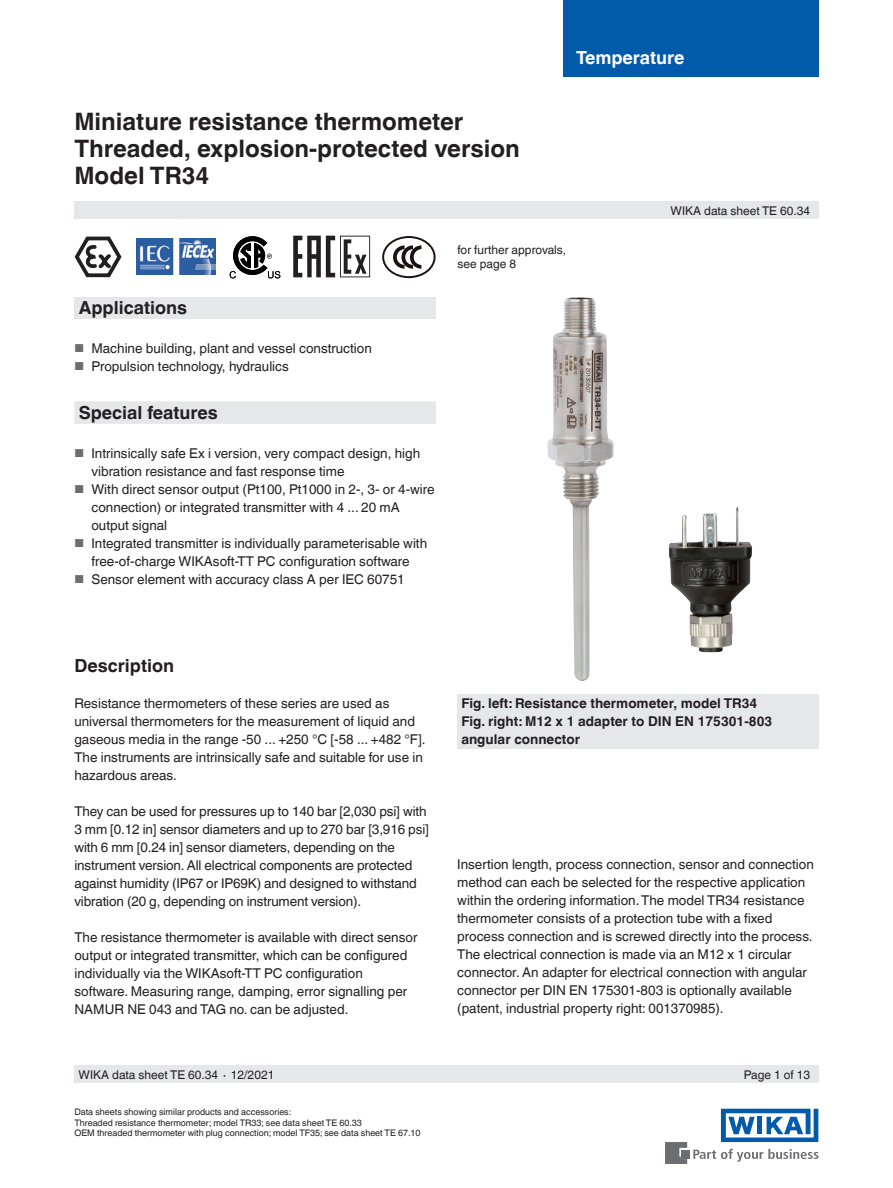
<style>
.page{position:relative;width:893px;height:1188px;background:#fff}
.page>*{position:absolute;margin:0;border:0;box-sizing:border-box;transform-origin:0 0}
.t1{font:700 24px/27px "Helvetica World";color:#231f20}
.t2{font:700 18px "Helvetica World";color:#231f20}
.t3{font:700 18px "Helvetica World";color:#fff}
.t4{font:13.5px/18px "Helvetica World";color:#231f20}
.t5{font:700 13.5px/18px "Helvetica World";color:#231f20}
.t6{font:12px/13.5px "Helvetica World";color:#231f20}
.t7{font:9px/10.5px "Helvetica World";color:#231f20}
.s1{font-size:11.55px;color:#6c6d70}
</style>
<div class="page">
<div style="left:74px;top:297px;width:362px;height:22px;background:#e6e7e9"></div>
<div style="left:74px;top:202px;width:745px;height:17px;background:#e6e7e9"></div>
<svg style="left:693px;top:1149px;width:126px;height:13px"></svg>
<div style="left:682px;top:1150px;width:8px;height:8px;background:#6c6d70"></div>
<svg style="left:665px;top:1142px;width:22px;height:22px"></svg>
<svg style="left:721px;top:1109px;width:97px;height:33px"></svg>
<div style="left:563px;top:0;width:256px;height:77px;background:#015aaa"></div>
<div style="left:74px;top:1066px;width:744px;height:17px;background:#e6e7e9"></div>
<div style="left:457px;top:694px;width:361px;height:54px;background:#e6e7e9"></div>
<div style="left:74px;top:401px;width:362px;height:23px;background:#e6e7e9"></div>
<img style="left:547px;top:297px;width:67px;height:384px">
<img style="left:669px;top:507px;width:83px;height:145px">
<svg style="left:74px;top:236px;width:48px;height:42px"></svg>
<img style="left:136px;top:239px;width:79px;height:36px">
<svg style="left:230px;top:236px;width:50px;height:42px"></svg>
<svg style="left:293px;top:236px;width:77px;height:41px"></svg>
<svg style="left:382px;top:236px;width:54px;height:42px"></svg>
<h2 class="t3" style="left:576px;top:47px;width:110px">Temperature</h2>
<h1 class="t1" style="left:74px;top:108px;width:447px">Miniature resistance thermometer<br>Threaded, explosion-protected version<br>Model TR34</h1>
<h2 class="t2" style="left:79px;top:297px;width:110px">Applications</h2>
<p class="t4" style="left:74px;top:339px;width:299px"><span class="s1">■</span> Machine building, plant and vessel construction</p>
<p class="t4" style="left:74px;top:357px;width:216px"><span class="s1">■</span> Propulsion technology, hydraulics</p>
<h2 class="t2" style="left:79px;top:402px;width:141px">Special features</h2>
<p class="t4" style="left:91px;top:444px;width:330px;text-indent:-17px"><span class="s1">■</span> Intrinsically safe Ex i version, very compact design, high vibration resistance and fast response time</p>
<p class="t4" style="left:91px;top:480px;width:345px;text-indent:-17px"><span class="s1">■</span> With direct sensor output (Pt100, Pt1000 in 2-, 3- or 4-wire connection) or integrated transmitter with 4 ... 20 mA output signal</p>
<p class="t4" style="left:74px;top:534px;width:354px;text-align:center"><span class="s1">■</span> Integrated transmitter is individually parameterisable with free-of-charge WIKAsoft-TT PC configuration software</p>
<p class="t4" style="left:74px;top:570px;width:332px"><span class="s1">■</span> Sensor element with accuracy class A per IEC 60751</p>
<p class="t6" style="left:458px;top:243px;width:110px">for further approvals, see page 8</p>
<p class="t6" style="left:671px;top:204px;width:141px">WIKA data sheet TE 60.34</p>
<h2 class="t2" style="left:74px;top:655px;width:101px">Description</h2>
<p class="t4" style="left:74px;top:694px;width:353px">Resistance thermometers of these series are used as universal thermometers for the measurement of liquid and gaseous media in the range -50 ... +250 °C [-58 ... +482 °F].<br>The instruments are intrinsically safe and suitable for use in hazardous areas.</p>
<p class="t4" style="left:74px;top:802px;width:356px">They can be used for pressures up to 140 bar [2,030 psi] with 3 mm [0.12 in] sensor diameters and up to 270 bar [3,916 psi] with 6 mm [0.24 in] sensor diameters, depending on the instrument version. All electrical components are protected against humidity (IP67 or IP69K) and designed to withstand vibration (20 g, depending on instrument version).</p>
<p class="t4" style="left:74px;top:928px;width:345px">The resistance thermometer is available with direct sensor output or integrated transmitter, which can be configured individually via the WIKAsoft-TT PC configuration software. Measuring range, damping, error signalling per NAMUR NE 043 and TAG no. can be adjusted.</p>
<p class="t5" style="left:461px;top:694px;width:312px">Fig. left: Resistance thermometer, model TR34<br>Fig. right: M12 x 1 adapter to DIN EN 175301-803 angular connector</p>
<p class="t4" style="left:457px;top:856px;width:358px">Insertion length, process connection, sensor and connection method can each be selected for the respective application within the ordering information. The model TR34 resistance thermometer consists of a protection tube with a fixed process connection and is screwed directly into the process.<br>The electrical connection is made via an M12 x 1 circular connector. An adapter for electrical connection with angular connector per DIN EN 175301-803 is optionally available (patent, industrial property right: 001370985).</p>
<p class="t6" style="left:79px;top:1068px;width:197px">WIKA data sheet TE 60.34 ∙ 12/2021</p>
<p class="t6" style="left:744px;top:1068px;width:68px">Page 1 of 13</p>
<p class="t7" style="left:74px;top:1107px;width:348px">Data sheets showing similar products and accessories:<br>Threaded resistance thermometer; model TR33; see data sheet TE 60.33<br>OEM threaded thermometer with plug connection; model TF35; see data sheet TE 67.10</p>
</div>
